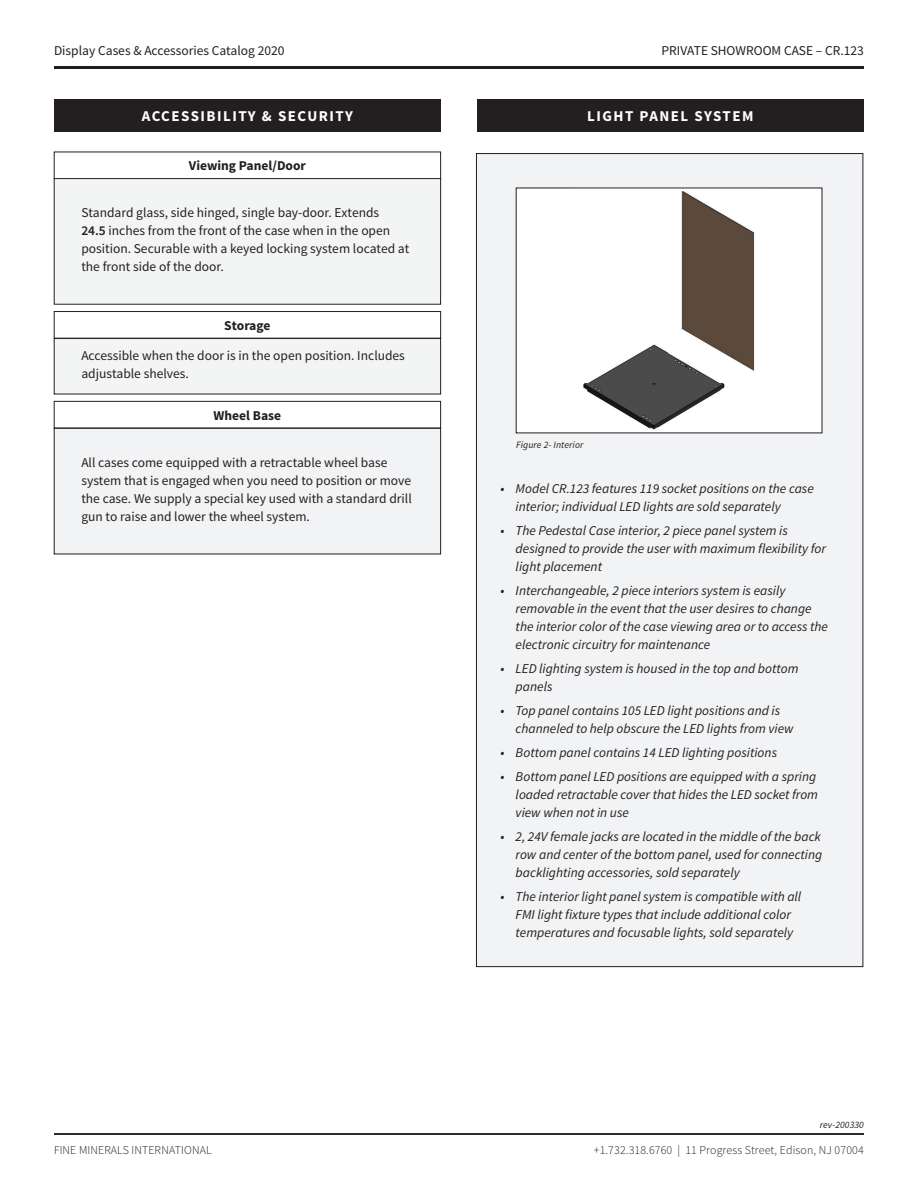
<style>
.page{position:relative;width:918px;height:1188px;background:#fff}
.page>*{position:absolute;margin:0;border:0;box-sizing:border-box;transform-origin:0 0}
.t1{font:700 15px "Source Sans Pro";letter-spacing:.1em;color:#fff}
.t2{font:italic 13.5px/18px "Source Sans Pro";color:#231f20}
.t3{font:13.5px/18px "Source Sans Pro";color:#231f20}
.t4{font:700 13.5px "Source Sans Pro";color:#231f20}
.t5{font:300 12px "Source Sans Pro";letter-spacing:.01em;color:#231f20}
.t6{font:italic 9.75px "Source Sans Pro";letter-spacing:.01em;color:#231f20}
.s1{font-weight:600}
</style>
<div class="page">
<div style="left:476px;top:154px;width:387px;height:813px;background:#f2f3f4"></div>
<div style="left:54px;top:401px;width:387px;height:27px;border:1px solid #231f20"></div>
<div style="left:54px;top:428px;width:387px;height:126px;background:#f2f3f4"></div>
<div style="left:54px;top:428px;width:387px;height:126px;border:1px solid #231f20"></div>
<div style="left:477px;top:99px;width:387px;height:33px;background:#231f20"></div>
<hr style="left:54px;top:66px;width:810px;height:3px;background:#201d1e">
<hr style="left:54px;top:1133px;width:810px;height:2px;background:#201d1e">
<div style="left:54px;top:99px;width:387px;height:33px;background:#231f20"></div>
<div style="left:54px;top:179px;width:387px;height:125px;background:#f3f5f5"></div>
<div style="left:54px;top:178px;width:387px;height:126px;border:1px solid #231f20"></div>
<div style="left:516px;top:188px;width:306px;height:245px;background:#fff"></div>
<img style="left:583px;top:191px;width:172px;height:239px">
<div style="left:54px;top:311px;width:387px;height:27px;border:1px solid #231f20"></div>
<div style="left:54px;top:339px;width:387px;height:55px;background:#f3f5f5"></div>
<div style="left:54px;top:338px;width:387px;height:56px;border:1px solid #231f20"></div>
<p class="t3" style="left:54px;top:42px;width:232px">Display Cases &amp; Accessories Catalog 2020</p>
<p class="t3" style="left:661px;top:42px;width:204px">PRIVATE SHOWROOM CASE – CR.123</p>
<p class="t1" style="left:142px;top:106px;width:213px">ACCESSIBILITY &amp; SECURITY</p>
<p class="t4" style="left:189px;top:157px;width:119px">Viewing Panel/Door</p>
<p class="t3" style="left:81px;top:204px;width:330px">Standard glass, side hinged, single bay-door. Extends<br><span class="s1">24.5</span> inches from the front of the case when in the open position. Securable with a keyed locking system located at the front side of the door.</p>
<p class="t4" style="left:224px;top:317px;width:48px">Storage</p>
<p class="t3" style="left:81px;top:347px;width:325px">Accessible when the door is in the open position. Includes adjustable shelves.</p>
<p class="t4" style="left:214px;top:407px;width:69px">Wheel Base</p>
<p class="t3" style="left:81px;top:454px;width:332px">All cases come equipped with a retractable wheel base system that is engaged when you need to position or move the case. We supply a special key used with a standard drill gun to raise and lower the wheel system.</p>
<p class="t1" style="left:587px;top:106px;width:168px">LIGHT PANEL SYSTEM</p>
<p class="t6" style="left:516px;top:439px;width:69px">Figure 2- Interior</p>
<p class="t2" style="left:516px;top:480px;width:300px;text-indent:-15px">• Model CR.123 features 119 socket positions on the case interior; individual LED lights are sold separately</p>
<p class="t2" style="left:516px;top:522px;width:312px;text-indent:-15px">• The Pedestal Case interior, 2 piece panel system is designed to provide the user with maximum flexibility for light placement</p>
<p class="t2" style="left:516px;top:582px;width:314px;text-indent:-15px">• Interchangeable, 2 piece interiors system is easily removable in the event that the user desires to change the interior color of the case viewing area or to access the electronic circuitry for maintenance</p>
<p class="t2" style="left:516px;top:660px;width:284px;text-indent:-15px">• LED lighting system is housed in the top and bottom panels</p>
<p class="t2" style="left:516px;top:701px;width:279px;text-indent:-15px">• Top panel contains 105 LED light positions and is channeled to help obscure the LED lights from view</p>
<p class="t2" style="left:501px;top:743px;width:278px">• Bottom panel contains 14 LED lighting positions</p>
<p class="t2" style="left:516px;top:768px;width:304px;text-indent:-15px">• Bottom panel LED positions are equipped with a spring loaded retractable cover that hides the LED socket from view when not in use</p>
<p class="t2" style="left:516px;top:827px;width:308px;text-align:justify;text-indent:-15px">• 2, 24V female jacks are located in the middle of the back row and center of the bottom panel, used for connecting backlighting accessories, sold separately</p>
<p class="t2" style="left:501px;top:887px;width:302px;text-align:center">• The interior light panel system is compatible with all<br>FMI light fixture types that include additional color temperatures and focusable lights, sold separately</p>
<p class="t6" style="left:820px;top:1119px;width:46px">rev-200330</p>
<p class="t5" style="left:54px;top:1143px;width:159px">FINE MINERALS INTERNATIONAL</p>
<p class="t5" style="left:594px;top:1143px;width:271px">+1.732.318.6760 | 11 Progress Street, Edison, NJ 07004</p>
</div>
